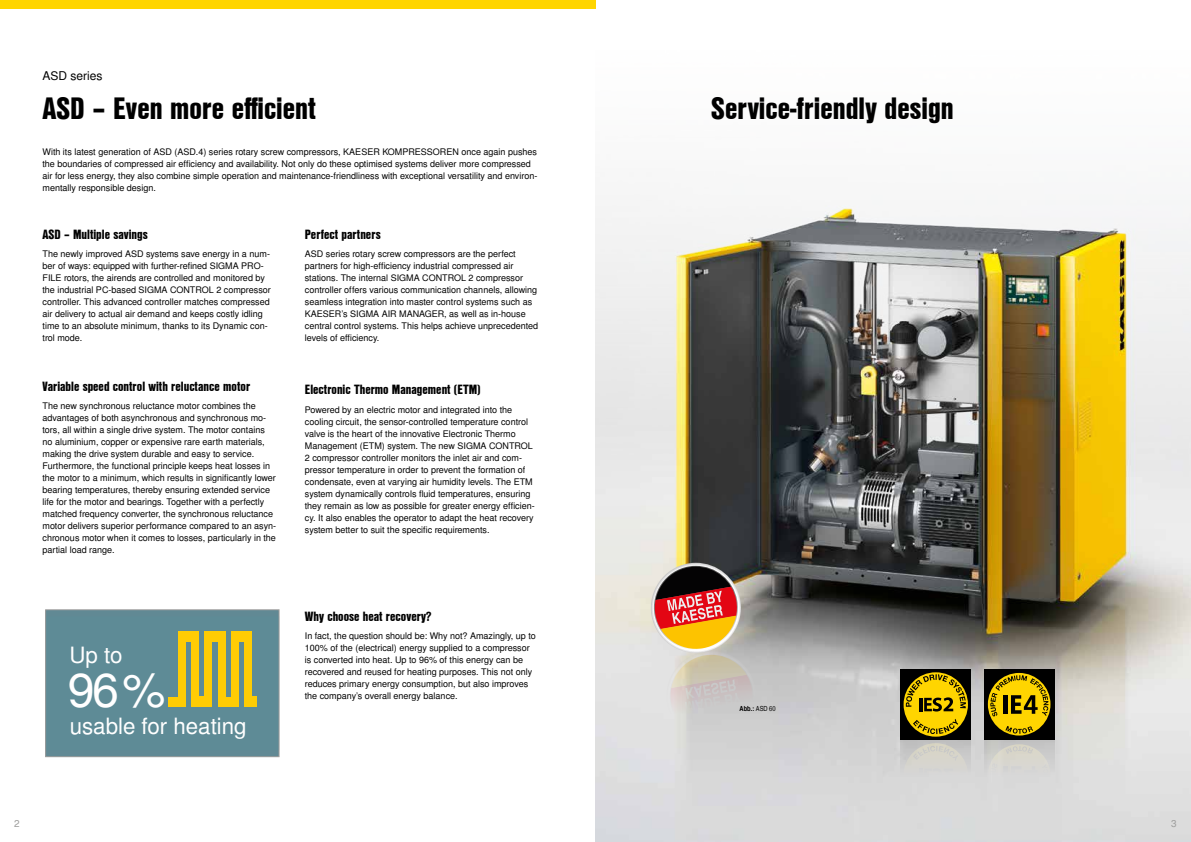
<style>
.page{position:relative;width:1191px;height:842px;background:#fff}
.page>*{position:absolute;margin:0;border:0;box-sizing:border-box;transform-origin:0 0}
.t1{font:47.9px "Nimbus San L";color:#fff}
.t2{font:30px "Nimbus San L Bla Con";color:#000}
.t3{font:22.3px "Nimbus San L";color:#fff}
.t4{font:13px "Nimbus San L Bla Con";color:#000}
.t5{font:12px "Nimbus San L";color:#000}
.t6{font:10px "Nimbus San L";color:#9d9d9c}
.t7{font:9px/12px "Nimbus San L";color:#000}
.t8{font:7px "Nimbus San L Bol Con";color:#000}
.s1{font-family:"Nimbus San L Reg Con"}
</style>
<div class="page">
<img style="left:595px;top:0;width:596px;height:842px">
<div style="left:46px;top:610px;width:233px;height:147px;background:#618994"></div>
<div style="left:169px;top:697px;width:17px;height:10px;background:#ffcc04"></div>
<div style="left:179px;top:632px;width:7px;height:75px;background:#ffcc04"></div>
<div style="left:179px;top:631px;width:20px;height:11px;background:#ffcc04"></div>
<div style="left:192px;top:631px;width:7px;height:76px;background:#ffcc04"></div>
<div style="left:192px;top:697px;width:20px;height:10px;background:#ffcc04"></div>
<div style="left:205px;top:632px;width:7px;height:75px;background:#ffcc04"></div>
<div style="left:205px;top:631px;width:20px;height:11px;background:#ffcc04"></div>
<div style="left:218px;top:631px;width:7px;height:76px;background:#ffcc04"></div>
<div style="left:221px;top:697px;width:17px;height:10px;background:#ffcc04"></div>
<div style="left:231px;top:632px;width:7px;height:75px;background:#ffcc04"></div>
<div style="left:231px;top:631px;width:21px;height:11px;background:#ffcc04"></div>
<div style="left:244px;top:631px;width:8px;height:76px;background:#ffcc04"></div>
<div style="left:245px;top:697px;width:12px;height:10px;background:#ffcc04"></div>
<div style="left:45px;top:609px;width:234px;height:148px;border:1px solid #9d9d9c"></div>
<svg style="left:647px;top:563px;width:113px;height:181px;background:#c1a898"></svg>
<div style="left:984px;top:669px;width:70px;height:71px;background:#000"></div>
<div style="left:988px;top:673px;width:62px;height:62px;background:#ffd500;border-radius:50%"></div>
<svg style="left:1005px;top:726px;width:28px;height:8px"></svg>
<svg style="left:990px;top:675px;width:58px;height:41px"></svg>
<div style="left:900px;top:669px;width:71px;height:71px;background:#000"></div>
<div style="left:903px;top:672px;width:65px;height:65px;background:#ffd500;border-radius:50%"></div>
<svg style="left:913px;top:719px;width:45px;height:15px"></svg>
<svg style="left:905px;top:674px;width:61px;height:37px"></svg>
<div style="left:984px;top:740px;width:70px;height:71px;background:linear-gradient(to right,#cececd,#cececf)"></div>
<div style="left:988px;top:744px;width:62px;height:63px;background:linear-gradient(to right,#d9d7cc,#d9d7cf);border-radius:50%"></div>
<svg style="left:1005px;top:746px;width:28px;height:8px"></svg>
<div style="left:990px;top:763px;width:58px;height:42px;background:#dadada"></div>
<div style="left:900px;top:740px;width:71px;height:71px;background:linear-gradient(to bottom,#c3c3c3,#e1e1e1)"></div>
<div style="left:903px;top:743px;width:65px;height:64px;background:#d7d5d3;border-radius:50%"></div>
<svg style="left:913px;top:746px;width:45px;height:14px"></svg>
<svg style="left:905px;top:783px;width:61px;height:22px"></svg>
<div style="left:0;top:0;width:595px;height:9px;background:#ffd500"></div>
<h3 class="t5" style="left:43px;top:69px;width:62px">ASD series</h3>
<h2 class="t2" style="left:43px;top:85px;width:275px">ASD – Even more efficient</h2>
<h2 class="t2" style="left:711px;top:85px;width:244px">Service-friendly design</h2>
<p class="t7" style="left:43px;top:146px;width:496px">With its latest generation of ASD (ASD.4) series rotary screw compressors, KAESER KOMPRESSOREN once again pushes the boundaries of compressed air efficiency and availability. Not only do these optimised systems deliver more compressed air for less energy, they also combine simple operation and maintenance-friendliness with exceptional versatility and environ&shy;mentally responsible design.</p>
<h3 class="t4" style="left:43px;top:224px;width:107px">ASD – Multiple savings</h3>
<p class="t7" style="left:43px;top:248px;width:230px">The newly improved ASD systems save energy in a num&shy;ber of ways: equipped with further-refined SIGMA PRO-FILE rotors, the airends are controlled and monitored by the industrial PC-based SIGMA CONTROL 2 compressor controller. This advanced controller matches compressed air delivery to actual air demand and keeps costly idling time to an absolute minimum, thanks to its Dynamic con&shy;trol mode.</p>
<h3 class="t4" style="left:43px;top:376px;width:209px">Variable speed control with reluctance motor</h3>
<p class="t7" style="left:43px;top:400px;width:235px">The new synchronous reluctance motor combines the advantages of both asynchronous and synchronous mo&shy;tors, all within a single drive system. The motor contains no aluminium, copper or expensive rare earth materials, making the drive system durable and easy to service.<br>Furthermore, the functional principle keeps heat losses in the motor to a minimum, which results in significantly lower bearing temperatures, thereby ensuring extended service life for the motor and bearings. Together with a perfectly matched frequency converter, the synchronous reluctance motor delivers superior performance compared to an asyn&shy;chronous motor when it comes to losses, particularly in the partial load range.</p>
<h3 class="t3" style="left:69px;top:641px;width:54px">Up to</h3>
<h1 class="t1" style="left:68px;top:661px;width:99px">96%</h1>
<h3 class="t3" style="left:70px;top:713px;width:178px">usable for heating</h3>
<h3 class="t4" style="left:305px;top:224px;width:77px">Perfect partners</h3>
<p class="t7" style="left:305px;top:248px;width:235px">ASD series rotary screw compressors are the perfect partners for high-efficiency industrial compressed air stations. The internal SIGMA CONTROL 2 compressor controller offers various communication channels, allowing seamless integration into master control systems such as KAESER’s SIGMA AIR MANAGER, as well as in-house central control systems. This helps achieve unprecedented levels of efficiency.</p>
<h3 class="t4" style="left:305px;top:379px;width:177px">Electronic Thermo Management (ETM)</h3>
<p class="t7" style="left:305px;top:404px;width:231px">Powered by an electric motor and integrated into the cooling circuit, the sensor-controlled temperature control valve is the heart of the innovative Electronic Thermo Management (ETM) system. The new SIGMA CONTROL 2 compressor controller monitors the inlet air and com&shy;pressor temperature in order to prevent the formation of condensate, even at varying air humidity levels. The ETM system dynamically controls fluid temperatures, ensuring they remain as low as possible for greater energy efficien&shy;cy. It also enables the operator to adapt the heat recovery system better to suit the specific requirements.</p>
<h3 class="t4" style="left:305px;top:606px;width:128px">Why choose heat recovery?</h3>
<p class="t7" style="left:305px;top:630px;width:232px">In fact, the question should be: Why not? Amazingly, up to 100% of the (electrical) energy supplied to a compressor is converted into heat. Up to 96% of this energy can be recovered and reused for heating purposes. This not only reduces primary energy consumption, but also improves the company’s overall energy balance.</p>
<p class="t8" style="left:739px;top:704px;width:38px">Abb.: <span class="s1">ASD 60</span></p>
<p class="t6" style="left:14px;top:817px;width:7px">2</p>
<p class="t6" style="left:1171px;top:817px;width:7px">3</p>
</div>
